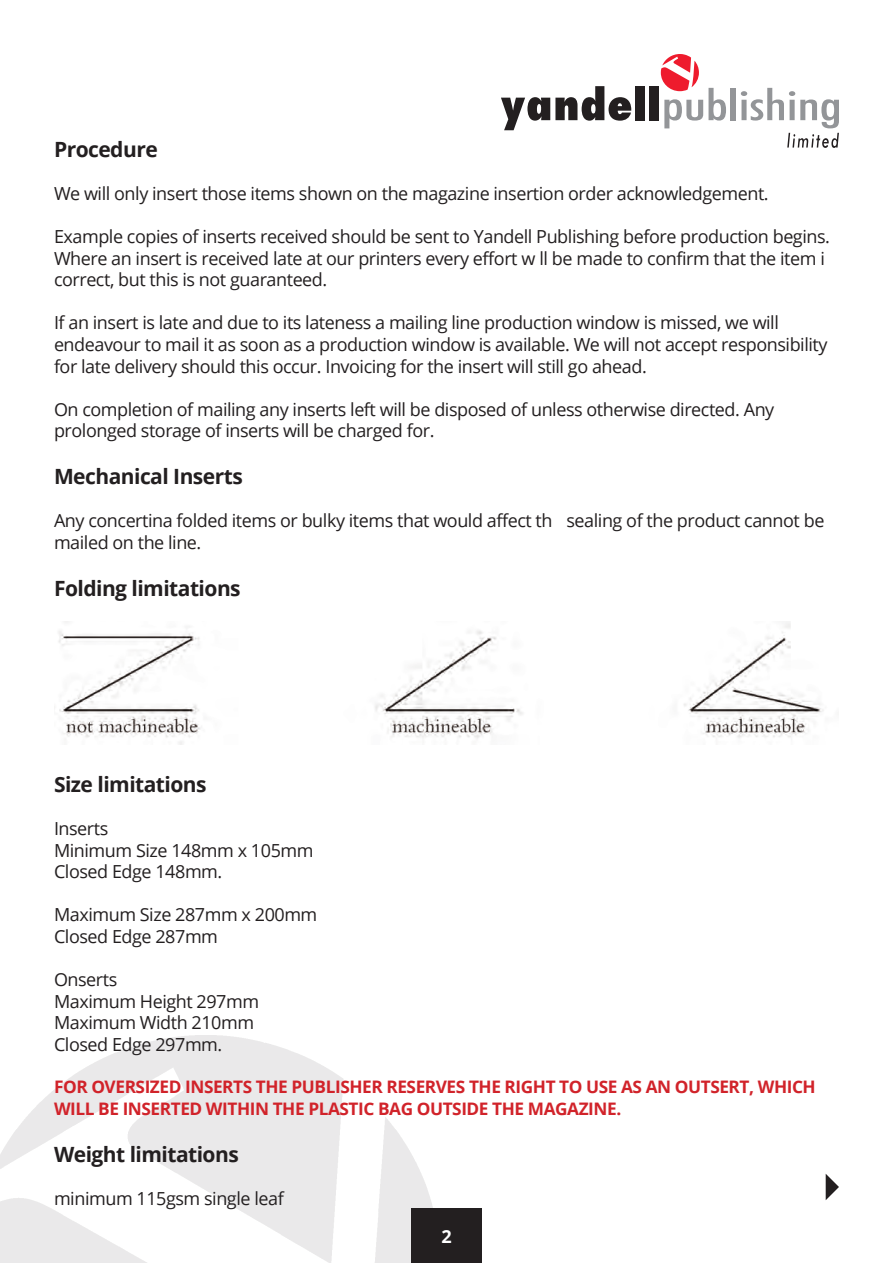
<style>
.page{position:relative;width:893px;height:1263px;background:#fff}
.page>*{position:absolute;margin:0;border:0;box-sizing:border-box;transform-origin:0 0}
.t1{font:700 21px "Open Sans";letter-spacing:-.025em;color:#231f20}
.t2{font:18px/21.6px "Open Sans";letter-spacing:-.025em;color:#231f20}
.t3{font:700 18px "Open Sans";color:#fff}
.t4{font:700 17.25px/21.6px "Open Sans";letter-spacing:-.025em;color:#d1232a}
</style>
<div class="page">
<img style="left:0;top:1035px;width:439px;height:228px">
<svg style="left:501px;top:86px;width:130px;height:44px"></svg>
<div style="left:635px;top:86px;width:10px;height:34px;background:#231f20"></div>
<div style="left:650px;top:86px;width:9px;height:34px;background:#231f20"></div>
<div style="left:731px;top:88px;width:5px;height:32px;background:#939598"></div>
<svg style="left:741px;top:88px;width:98px;height:60px"></svg>
<svg style="left:661px;top:54px;width:65px;height:74px"></svg>
<div style="left:411px;top:1209px;width:71px;height:54px;background:#231f20"></div>
<img style="left:54px;top:621px;width:770px;height:124px">
<svg style="left:826px;top:1174px;width:13px;height:26px"></svg>
<p class="t1" style="left:54px;top:134px;width:105px">Procedure</p>
<p class="t2" style="left:54px;top:182px;width:716px">We will only insert those items shown on the magazine insertion order acknowledgement.</p>
<p class="t2" style="left:54px;top:225px;width:777px">Example copies of inserts received should be sent to Yandell Publishing before production begins.<br>Where an insert is received late at our printers every effort w ll be made to confirm that the item i correct, but this is not guaranteed.</p>
<p class="t2" style="left:54px;top:312px;width:775px">If an insert is late and due to its lateness a mailing line production window is missed, we will endeavour to mail it as soon as a production window is available. We will not accept responsibility for late delivery should this occur. Invoicing for the insert will still go ahead.</p>
<p class="t2" style="left:54px;top:398px;width:722px">On completion of mailing any inserts left will be disposed of unless otherwise directed. Any prolonged storage of inserts will be charged for.</p>
<p class="t1" style="left:54px;top:462px;width:190px">Mechanical Inserts</p>
<p class="t2" style="left:54px;top:510px;width:772px">Any concertina folded items or bulky items that would affect th sealing of the product cannot be mailed on the line.</p>
<p class="t1" style="left:54px;top:573px;width:188px">Folding limitations</p>
<p class="t1" style="left:54px;top:769px;width:154px">Size limitations</p>
<p class="t2" style="left:54px;top:817px;width:56px">Inserts</p>
<p class="t2" style="left:54px;top:839px;width:261px">Minimum Size 148mm x 105mm</p>
<p class="t2" style="left:54px;top:860px;width:170px">Closed Edge 148mm.</p>
<p class="t2" style="left:54px;top:903px;width:265px">Maximum Size 287mm x 200mm</p>
<p class="t2" style="left:54px;top:925px;width:166px">Closed Edge 287mm</p>
<p class="t2" style="left:54px;top:968px;width:65px">Onserts</p>
<p class="t2" style="left:54px;top:990px;width:207px">Maximum Height 297mm</p>
<p class="t2" style="left:54px;top:1011px;width:202px">Maximum Width 210mm</p>
<p class="t2" style="left:54px;top:1033px;width:170px">Closed Edge 297mm.</p>
<p class="t4" style="left:54px;top:1076px;width:763px">FOR OVERSIZED INSERTS THE PUBLISHER RESERVES THE RIGHT TO USE AS AN OUTSERT, WHICH<br>WILL BE INSERTED WITHIN THE PLASTIC BAG OUTSIDE THE MAGAZINE.</p>
<p class="t1" style="left:54px;top:1139px;width:186px">Weight limitations</p>
<p class="t2" style="left:54px;top:1187px;width:231px">minimum 115gsm single leaf</p>
<p class="t3" style="left:441px;top:1223px;width:12px">2</p>
</div>
